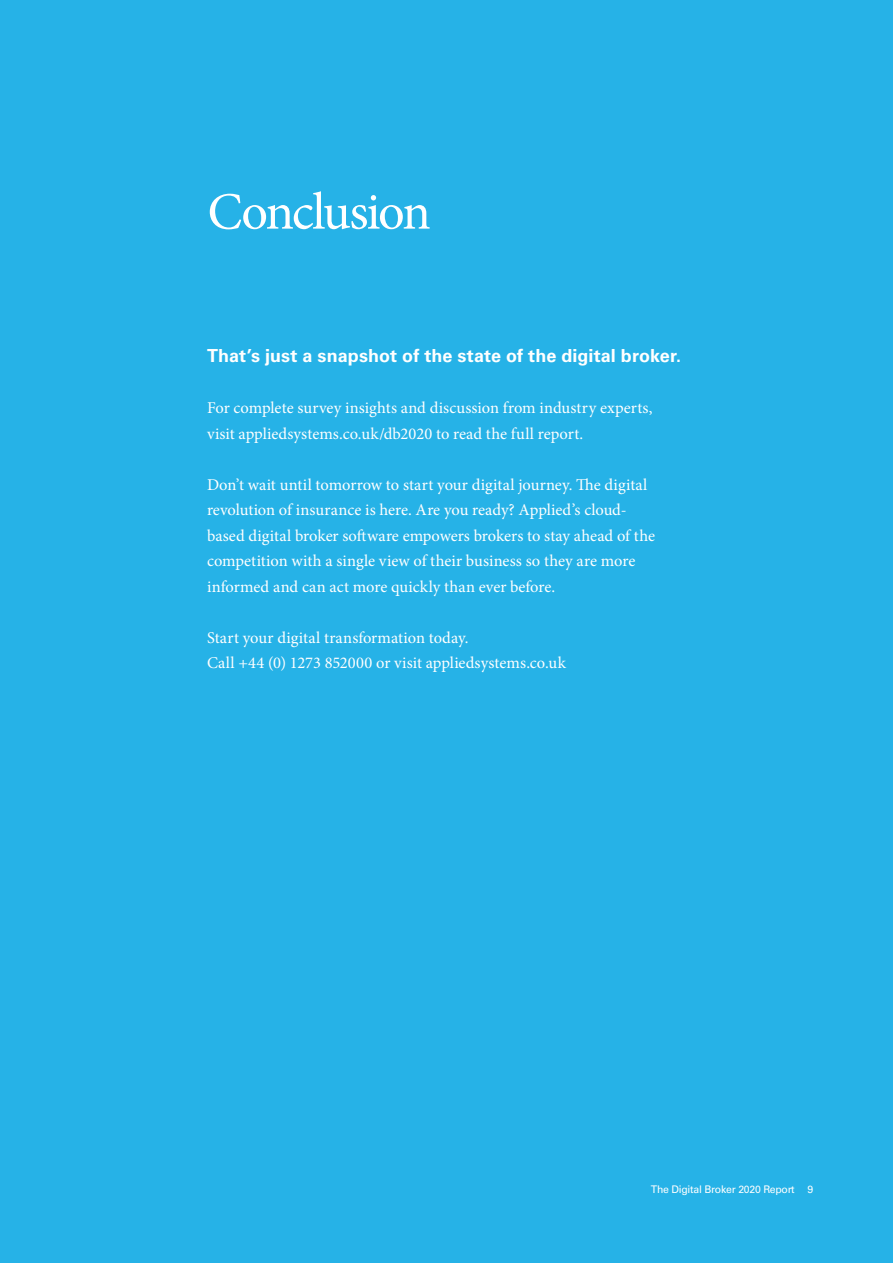
<style>
.page{position:relative;width:893px;height:1263px;background:#26b2e7}
.page>*{position:absolute;margin:0;border:0;box-sizing:border-box;transform-origin:0 0}
.t1{font:52.5px "Minion Pro";letter-spacing:-.045em;color:#fff}
.t2{font:700 18px "Univers LT Std";letter-spacing:.005em;color:#fff}
.t3{font:16.5px/25.5px "Minion Pro";color:#fff}
.t4{font:10.5px "Univers LT Std";letter-spacing:-.025em;color:#fff}
</style>
<div class="page">
<h1 class="t1" style="left:207px;top:177px;width:225px">Conclusion</h1>
<p class="t2" style="left:207px;top:345px;width:476px">That’s just a snapshot of the state of the digital broker.</p>
<p class="t3" style="left:207px;top:395px;width:447px">For complete survey insights and discussion from industry experts, visit appliedsystems.co.uk/db2020 to read the full report.</p>
<p class="t3" style="left:207px;top:472px;width:450px">Don’t wait until tomorrow to start your digital journey. The digital revolution of insurance is here. Are you ready? Applied’s cloud&shy;based digital broker software empowers brokers to stay ahead of the competition with a single view of their business so they are more informed and can act more quickly than ever before.</p>
<p class="t3" style="left:207px;top:625px;width:360px">Start your digital transformation today.<br>Call +44 (0) 1273 852000 or visit appliedsystems.co.uk</p>
<p class="t4" style="left:651px;top:1183px;width:164px">The Digital Broker 2020 Report 9</p>
</div>
